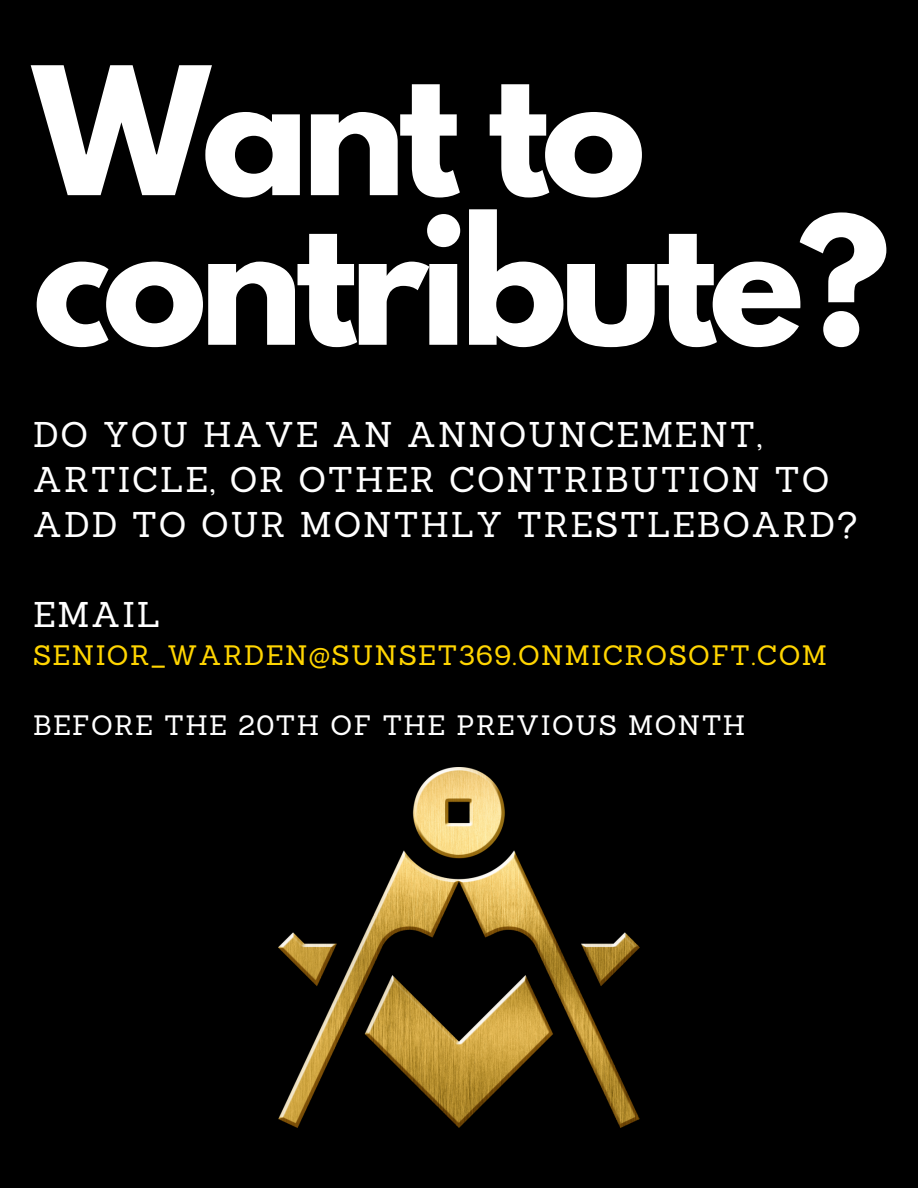
<style>
.page{position:relative;width:918px;height:1188px;background:#000}
.page>*{position:absolute;margin:0;border:0;box-sizing:border-box;transform-origin:0 0}
.t1{font:700 157.5px/149.7px "League Spartan";letter-spacing:-.05em;color:#fff}
.t2{font:34.8px/45px "Sanchez";letter-spacing:.05em;color:#fff}
.t3{font:27.3px "Sanchez";letter-spacing:.05em;color:#ffd501}
.t4{font:27.3px "Sanchez";letter-spacing:.05em;color:#fff}
</style>
<div class="page">
<img style="left:279px;top:767px;width:361px;height:360px">
<h2 class="t1" style="left:33px;top:77px;width:858px">Want to contribute?</h2>
<p class="t2" style="left:33px;top:412px;width:826px">DO YOU HAVE AN ANNOUNCEMENT,<br>ARTICLE, OR OTHER CONTRIBUTION TO<br>ADD TO OUR MONTHLY TRESTLEBOARD?</p>
<p class="t2" style="left:33px;top:592px;width:129px">EMAIL</p>
<p class="t3" style="left:33px;top:638px;width:796px">SENIOR_WARDEN@SUNSET369.ONMICROSOFT.COM</p>
<p class="t4" style="left:33px;top:708px;width:714px">BEFORE THE 20TH OF THE PREVIOUS MONTH</p>
</div>
